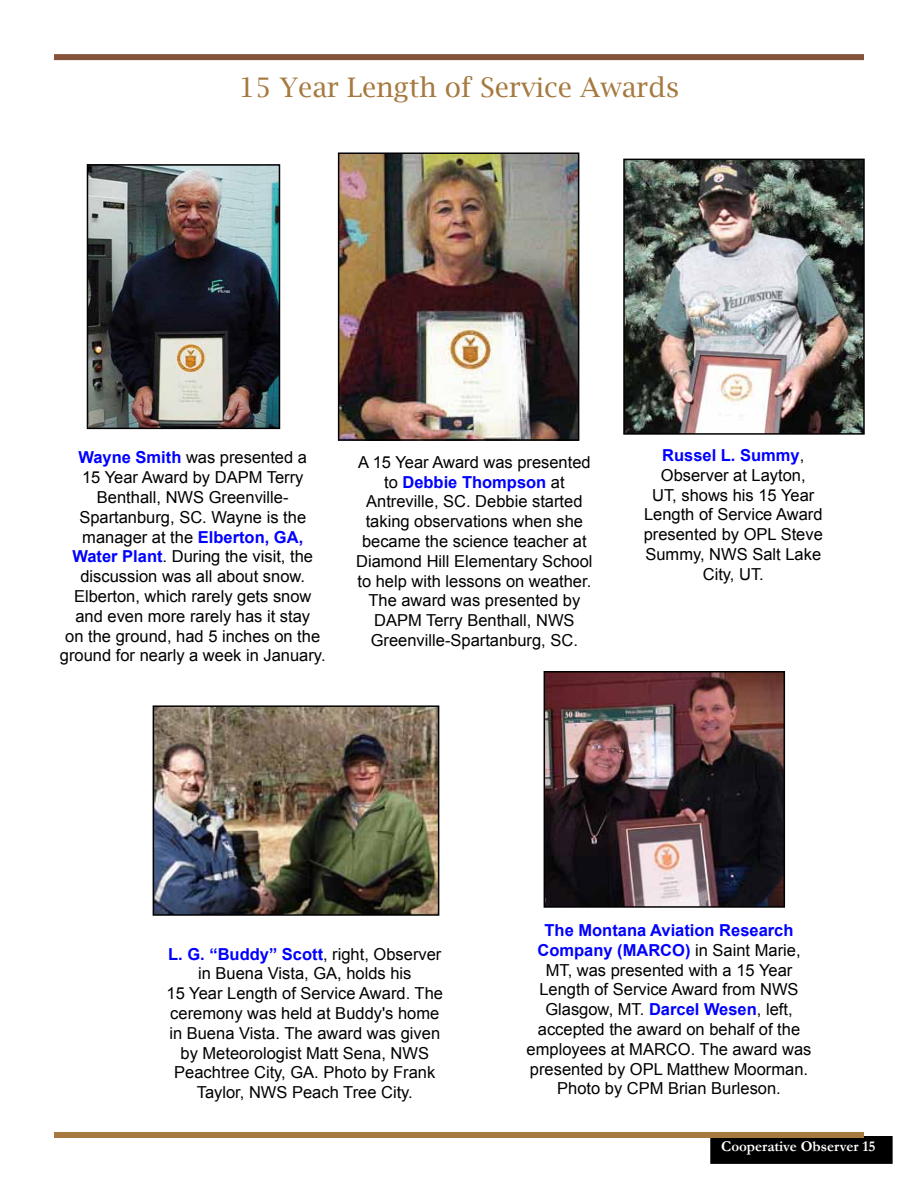
<style>
.page{position:relative;width:918px;height:1188px;background:#fff}
.page>*{position:absolute;margin:0;border:0;box-sizing:border-box;transform-origin:0 0}
.t1{font:27px "Lucida Bright";color:#a5793f}
.t2{font:16.5px/19.8px "Arial";color:#000;text-align:center}
.t3{font:700 15px "Garamond";color:#fff}
.s1{font-weight:700;color:#00f}
</style>
<div class="page">
<div style="left:711px;top:1137px;width:181px;height:26px;background:#000"></div>
<div style="left:710px;top:1136px;width:183px;height:28px;border:2px solid #000"></div>
<div style="left:54px;top:1132px;width:810px;height:6px;background:#a5793f"></div>
<div style="left:54px;top:54px;width:810px;height:6px;background:#845339"></div>
<img style="left:156px;top:708px;width:280px;height:205px">
<div style="left:153px;top:705px;width:286px;height:211px;border:2px solid #000"></div>
<img style="left:90px;top:167px;width:187px;height:259px">
<div style="left:87px;top:164px;width:193px;height:265px;border:2px solid #000"></div>
<img style="left:626px;top:162px;width:236px;height:270px">
<div style="left:623px;top:159px;width:242px;height:276px;border:2px solid #000"></div>
<img style="left:341px;top:155px;width:235px;height:283px">
<div style="left:338px;top:152px;width:241px;height:289px;border:2px solid #000"></div>
<img style="left:547px;top:674px;width:235px;height:231px">
<div style="left:544px;top:671px;width:241px;height:237px;border:2px solid #000"></div>
<h1 class="t1" style="left:239px;top:72px;width:442px">15 Year Length of Service Awards</h1>
<p class="t2" style="left:60px;top:448px;width:267px"><span class="s1">Wayne Smith</span> was presented a<br>15 Year Award by DAPM Terry<br>Benthall, NWS Greenville-<br>Spartanburg, SC. Wayne is the manager at the <span class="s1">Elberton, GA,<br>Water Plant</span>. During the visit, the discussion was all about snow.<br>Elberton, which rarely gets snow and even more rarely has it stay<br>on the ground, had 5 inches on the ground for nearly a week in January.</p>
<p class="t2" style="left:356px;top:452px;width:238px">A 15 Year Award was presented to <span class="s1">Debbie Thompson</span> at<br>Antreville, SC. Debbie started taking observations when she became the science teacher at<br>Diamond Hill Elementary School to help with lessons on weather.<br>The award was presented by<br>DAPM Terry Benthall, NWS<br>Greenville-Spartanburg, SC.</p>
<p class="t2" style="left:644px;top:446px;width:181px"><span class="s1">Russel L. Summy</span>,<br>Observer at Layton,<br>UT, shows his 15 Year<br>Length of Service Award presented by OPL Steve<br>Summy, NWS Salt Lake<br>City, UT.</p>
<p class="t2" style="left:167px;top:944px;width:278px"><span class="s1">L. G. “Buddy” Scott</span>, right, Observer in Buena Vista, GA, holds his<br>15 Year Length of Service Award. The ceremony was held at Buddy's home in Buena Vista. The award was given by Meteorologist Matt Sena, NWS<br>Peachtree City, GA. Photo by Frank<br>Taylor, NWS Peach Tree City.</p>
<p class="t2" style="left:527px;top:921px;width:286px"><span class="s1">The Montana Aviation Research<br>Company (MARCO)</span> in Saint Marie,<br>MT, was presented with a 15 Year<br>Length of Service Award from NWS<br>Glasgow, MT. <span class="s1">Darcel Wesen</span>, left, accepted the award on behalf of the employees at MARCO. The award was presented by OPL Matthew Moorman.<br>Photo by CPM Brian Burleson.</p>
<p class="t3" style="left:721px;top:1136px;width:156px">Cooperative Observer 15</p>
</div>
